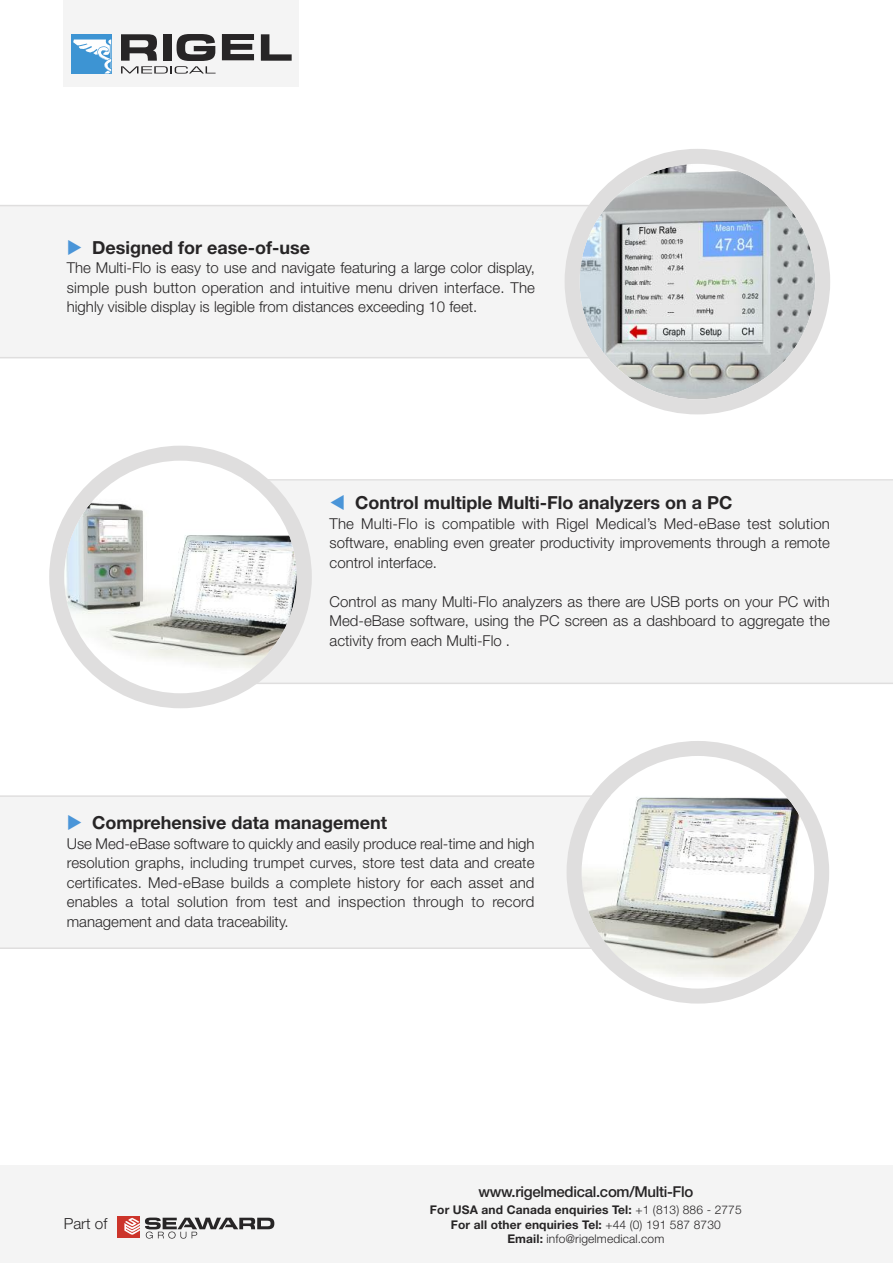
<style>
.page{position:relative;width:893px;height:1263px;background:#fff}
.page>*{position:absolute;margin:0;border:0;box-sizing:border-box;transform-origin:0 0}
.t1{font:700 18px "Helvetica Neue";color:#272526}
.t2{font:300 15.3px "Helvetica Neue";color:#272526}
.t3{font:300 15px/19.5px "Helvetica Neue";color:#272526;text-align:justify}
.t4{font:500 15px "Helvetica Neue";letter-spacing:-.02em;color:#272526}
.t5{font:700 12px/14.4px "Helvetica Neue";letter-spacing:.01em;color:#272526;text-align:center}
.s1{color:#4a95d8}
.s2{font-weight:300}
</style>
<div class="page">
<div style="left:312px;top:479px;width:581px;height:205px;background:#f4f4f4"></div>
<div style="left:64px;top:0;width:235px;height:87px;background:#f4f4f4"></div>
<div style="left:71px;top:35px;width:40px;height:39px;background:#3d94d3"></div>
<svg style="left:73px;top:39px;width:39px;height:35px"></svg>
<svg style="left:261px;top:34px;width:31px;height:27px"></svg>
<svg style="left:222px;top:34px;width:32px;height:26px"></svg>
<svg style="left:121px;top:34px;width:95px;height:40px"></svg>
<svg style="left:49px;top:446px;width:263px;height:262px"></svg>
<div style="left:0;top:795px;width:567px;height:154px;background:#f4f4f4"></div>
<div style="left:0;top:205px;width:565px;height:153px;background:#f4f4f4"></div>
<svg style="left:565px;top:149px;width:265px;height:265px"></svg>
<svg style="left:567px;top:741px;width:262px;height:262px"></svg>
<div style="left:0;top:1165px;width:893px;height:98px;background:#f4f4f4"></div>
<div style="left:117px;top:1216px;width:23px;height:22px;background:#cc342a"></div>
<svg style="left:124px;top:1217px;width:150px;height:21px"></svg>
<p class="t1" style="left:67px;top:241px;width:245px"><span class="s1">◆</span> Designed for ease-of-use</p>
<p class="t3" style="left:67px;top:260px;width:470px">The Multi-Flo is easy to use and navigate featuring a large color display, simple push button operation and intuitive menu driven interface. The highly visible display is legible from distances exceeding 10 feet.</p>
<p class="t1" style="left:330px;top:496px;width:405px"><span class="s1">▼</span> Control multiple Multi-Flo analyzers on a PC</p>
<p class="t3" style="left:330px;top:515px;width:502px">The Multi-Flo is compatible with Rigel Medical’s Med-eBase test solution software, enabling even greater productivity improvements through a remote control interface.</p>
<p class="t3" style="left:330px;top:593px;width:502px">Control as many Multi-Flo analyzers as there are USB ports on your PC with Med-eBase software, using the PC screen as a dashboard to aggregate the activity from each Multi-Flo .</p>
<p class="t1" style="left:67px;top:816px;width:322px"><span class="s1">◆</span> Comprehensive data management</p>
<p class="t3" style="left:67px;top:835px;width:469px">Use Med-eBase software to quickly and easily produce real-time and high resolution graphs, including trumpet curves, store test data and create certificates. Med-eBase builds a complete history for each asset and enables a total solution from test and inspection through to record management and data traceability.</p>
<p class="t2" style="left:64px;top:1218px;width:45px">Part of</p>
<p class="t4" style="left:478px;top:1186px;width:217px">www.rigelmedical.com/Multi-Flo</p>
<p class="t5" style="left:430px;top:1204px;width:313px">For USA and Canada enquiries Tel: <span class="s2">+1 (813) 886 - 2775<br></span>For all other enquiries Tel: <span class="s2">+44 (0) 191 587 8730<br></span>Email: <span class="s2">info@rigelmedical.com</span></p>
</div>
